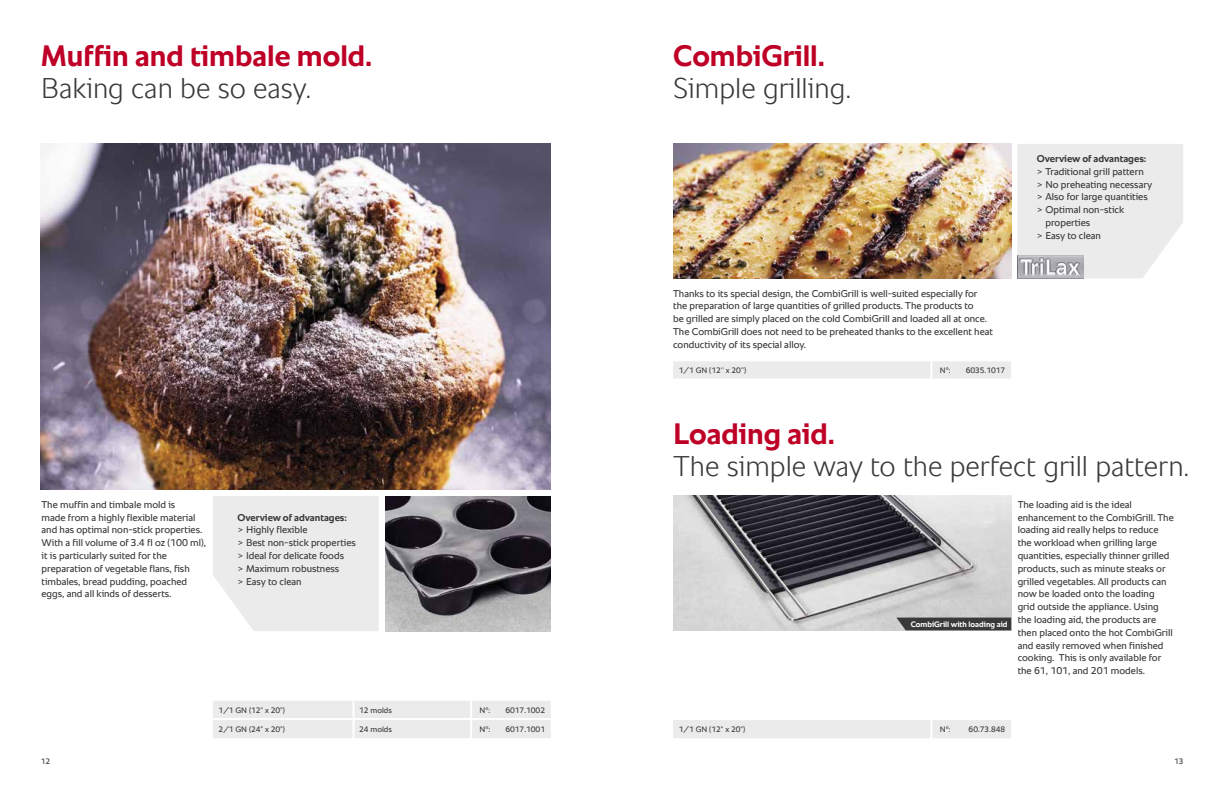
<style>
.page{position:relative;width:1224px;height:793px;background:#fff}
.page>*{position:absolute;margin:0;border:0;box-sizing:border-box;transform-origin:0 0}
.t1{font:700 30px "RATIONAL Sans TT";color:#be0027}
.t2{font:300 29px "RATIONAL Sans TT";color:#393939}
.t3{font:10px/12.8px "RATIONAL Sans TT";color:#393939}
.t4{font:700 10px "RATIONAL Sans TT";color:#393939}
.t5{font:8px "RATIONAL Sans TT";color:#393939}
.t6{font:700 8px "RATIONAL Sans TT";color:#fff}
</style>
<div class="page">
<img style="left:41px;top:144px;width:510px;height:345px">
<img style="left:673px;top:144px;width:338px;height:134px">
<img style="left:673px;top:496px;width:338px;height:134px">
<div style="left:213px;top:496px;width:166px;height:135px;background:#ebebeb"></div>
<div style="left:1017px;top:144px;width:166px;height:134px;background:#ebebeb"></div>
<div style="left:673px;top:720px;width:338px;height:18px;background:#ebebeb"></div>
<div style="left:673px;top:361px;width:338px;height:17px;background:#ebebeb"></div>
<img style="left:1018px;top:255px;width:65px;height:23px">
<img style="left:385px;top:496px;width:166px;height:135px">
<svg style="left:896px;top:617px;width:115px;height:13px"></svg>
<div style="left:213px;top:701px;width:338px;height:37px;background:#ebebeb"></div>
<hr style="left:213px;top:718px;width:141px;height:2px;background:#fff">
<hr style="left:354px;top:718px;width:117px;height:2px;background:#fff">
<hr style="left:471px;top:718px;width:21px;height:2px;background:#fff">
<hr style="left:492px;top:718px;width:59px;height:2px;background:#fff">
<h1 class="t1" style="left:41px;top:34px;width:333px">Muffin and timbale mold.</h1>
<h2 class="t2" style="left:41px;top:67px;width:272px">Baking can be so easy.</h2>
<p class="t3" style="left:42px;top:498px;width:166px">The muffin and timbale mold is<br>made from a highly flexible material and has optimal non-stick properties.<br>With a fill volume of 3.4 fl oz (100 ml), it is particularly suited for the preparation of vegetable flans, fish timbales, bread pudding, poached eggs, and all kinds of desserts.</p>
<p class="t4" style="left:238px;top:510px;width:111px">Overview of advantages:</p>
<p class="t3" style="left:238px;top:523px;width:120px">&gt; Highly flexible<br>&gt; Best non-stick properties &gt; Ideal for delicate foods<br>&gt; Maximum robustness<br>&gt; Easy to clean</p>
<p class="t5" style="left:219px;top:704px;width:68px">1/1 GN (12” x 20”)</p>
<p class="t5" style="left:359px;top:704px;width:34px">12 molds</p>
<p class="t5" style="left:480px;top:704px;width:12px">N°:</p>
<p class="t5" style="left:505px;top:704px;width:41px">6017.1002</p>
<p class="t5" style="left:219px;top:723px;width:68px">2/1 GN (24” x 20”)</p>
<p class="t5" style="left:359px;top:723px;width:34px">24 molds</p>
<p class="t5" style="left:480px;top:723px;width:12px">N°:</p>
<p class="t5" style="left:505px;top:723px;width:41px">6017.1001</p>
<h1 class="t1" style="left:673px;top:34px;width:153px">CombiGrill.</h1>
<h2 class="t2" style="left:673px;top:67px;width:180px">Simple grilling.</h2>
<p class="t3" style="left:673px;top:287px;width:321px">Thanks to its special design, the CombiGrill is well-suited especially for the preparation of large quantities of grilled products. The products to<br>be grilled are simply placed on the cold CombiGrill and loaded all at once.<br>The CombiGrill does not need to be preheated thanks to the excellent heat conductivity of its special alloy.</p>
<p class="t5" style="left:679px;top:365px;width:69px">1/1 GN (12’’ x 20’’)</p>
<p class="t5" style="left:940px;top:365px;width:12px">N°:</p>
<p class="t5" style="left:966px;top:365px;width:41px">6035.1017</p>
<p class="t4" style="left:1037px;top:151px;width:111px">Overview of advantages:</p>
<p class="t3" style="left:1037px;top:165px;width:108px">&gt; Traditional grill pattern</p>
<p class="t3" style="left:1037px;top:178px;width:117px">&gt; No preheating necessary</p>
<p class="t3" style="left:1037px;top:191px;width:112px">&gt; Also for large quantities</p>
<p class="t3" style="left:1037px;top:203px;width:89px">&gt; Optimal non-stick</p>
<p class="t3" style="left:1045px;top:216px;width:46px">properties</p>
<p class="t3" style="left:1037px;top:229px;width:66px">&gt; Easy to clean</p>
<h1 class="t1" style="left:673px;top:412px;width:163px">Loading aid.</h1>
<h2 class="t2" style="left:673px;top:445px;width:518px">The simple way to the perfect grill pattern.</h2>
<p class="t6" style="left:911px;top:618px;width:98px">CombiGrill with loading aid</p>
<p class="t3" style="left:1018px;top:498px;width:158px">The loading aid is the ideal enhancement to the CombiGrill. The loading aid really helps to reduce the workload when grilling large quantities, especially thinner grilled products, such as minute steaks or grilled vegetables. All products can now be loaded onto the loading grid outside the appliance. Using the loading aid, the products are then placed onto the hot CombiGrill and easily removed when finished cooking. This is only available for the 61, 101, and 201 models.</p>
<p class="t5" style="left:679px;top:723px;width:68px">1/1 GN (12” x 20”)</p>
<p class="t5" style="left:940px;top:723px;width:12px">N°:</p>
<p class="t5" style="left:969px;top:723px;width:38px">60.73.848</p>
<p class="t5" style="left:41px;top:755px;width:11px">12</p>
<p class="t5" style="left:1174px;top:755px;width:11px">13</p>
</div>
